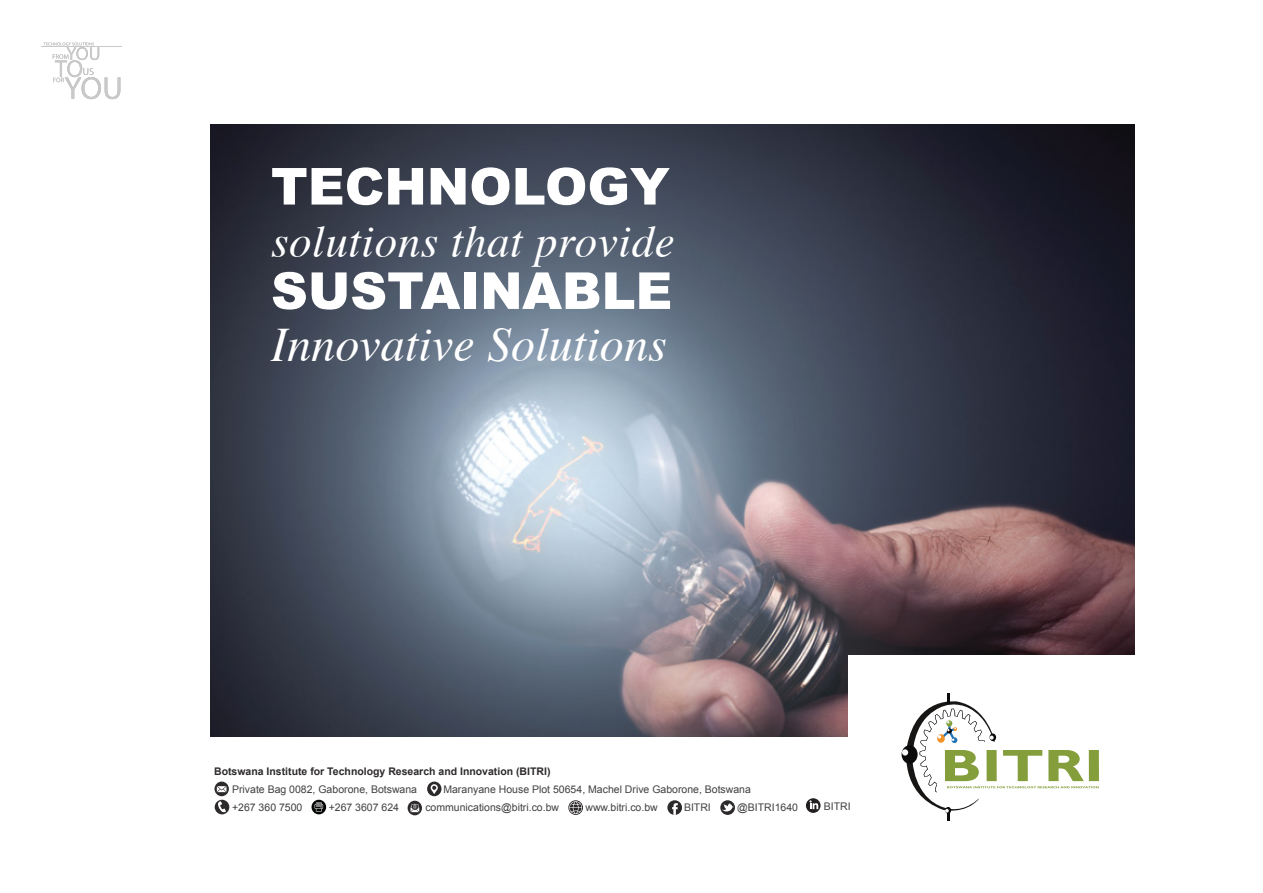
<style>
.page{position:relative;width:1263px;height:893px;background:#fff}
.page>*{position:absolute;margin:0;border:0;box-sizing:border-box;transform-origin:0 0}
.t1{font:900 51px "Arial";color:#fff}
.t2{font:italic 48px "Times";letter-spacing:.005em;color:#fff}
.t3{font:italic 45px "Times";letter-spacing:.015em;color:#fff}
.t4{font:10.5px "Arial";color:#414042}
.t5{font:700 10.5px "Arial";color:#2d2a2b}
</style>
<div class="page">
<img style="left:210px;top:124px;width:924px;height:613px">
<div style="left:848px;top:655px;width:349px;height:208px;background:#fff"></div>
<svg style="left:901px;top:693px;width:198px;height:127px"></svg>
<svg style="left:214px;top:782px;width:15px;height:14px"></svg>
<svg style="left:408px;top:801px;width:14px;height:14px"></svg>
<div style="left:427px;top:782px;width:14px;height:14px;background:#2d2a2b;border-radius:50%"></div>
<svg style="left:568px;top:800px;width:15px;height:15px"></svg>
<svg style="left:569px;top:801px;width:13px;height:13px"></svg>
<div style="left:215px;top:800px;width:14px;height:14px;background:#2d2a2b;border-radius:50%"></div>
<svg style="left:218px;top:801px;width:8px;height:12px"></svg>
<svg style="left:311px;top:800px;width:15px;height:14px"></svg>
<svg style="left:315px;top:802px;width:8px;height:9px"></svg>
<svg style="left:431px;top:784px;width:7px;height:10px"></svg>
<svg style="left:217px;top:786px;width:9px;height:6px"></svg>
<svg style="left:667px;top:800px;width:15px;height:15px"></svg>
<svg style="left:672px;top:803px;width:6px;height:12px"></svg>
<svg style="left:720px;top:800px;width:15px;height:15px"></svg>
<svg style="left:722px;top:803px;width:12px;height:8px"></svg>
<svg style="left:410px;top:804px;width:9px;height:8px"></svg>
<svg style="left:43px;top:43px;width:77px;height:56px"></svg>
<svg style="left:806px;top:798px;width:14px;height:15px"></svg>
<svg style="left:809px;top:800px;width:9px;height:9px"></svg>
<h1 class="t1" style="left:271px;top:158px;width:400px">TECHNOLOGY</h1>
<h3 class="t3" style="left:271px;top:202px;width:405px">solutions that provide</h3>
<h1 class="t1" style="left:271px;top:262px;width:403px">SUSTAINABLE</h1>
<h2 class="t2" style="left:271px;top:303px;width:397px">Innovative Solutions</h2>
<p class="t5" style="left:214px;top:764px;width:338px">Botswana Institute for Technology Research and Innovation (BITRI)</p>
<p class="t4" style="left:232px;top:782px;width:187px">Private Bag 0082, Gaborone, Botswana</p>
<p class="t4" style="left:443px;top:782px;width:309px">Maranyane House Plot 50654, Machel Drive Gaborone, Botswana</p>
<p class="t4" style="left:232px;top:800px;width:72px">+267 360 7500</p>
<p class="t4" style="left:329px;top:800px;width:72px">+267 3607 624</p>
<p class="t4" style="left:425px;top:800px;width:135px">communications@bitri.co.bw</p>
<p class="t4" style="left:585px;top:800px;width:74px">www.bitri.co.bw</p>
<p class="t4" style="left:684px;top:800px;width:28px">BITRI</p>
<p class="t4" style="left:737px;top:800px;width:62px">@BITRI1640</p>
<p class="t4" style="left:824px;top:799px;width:28px">BITRI</p>
</div>
